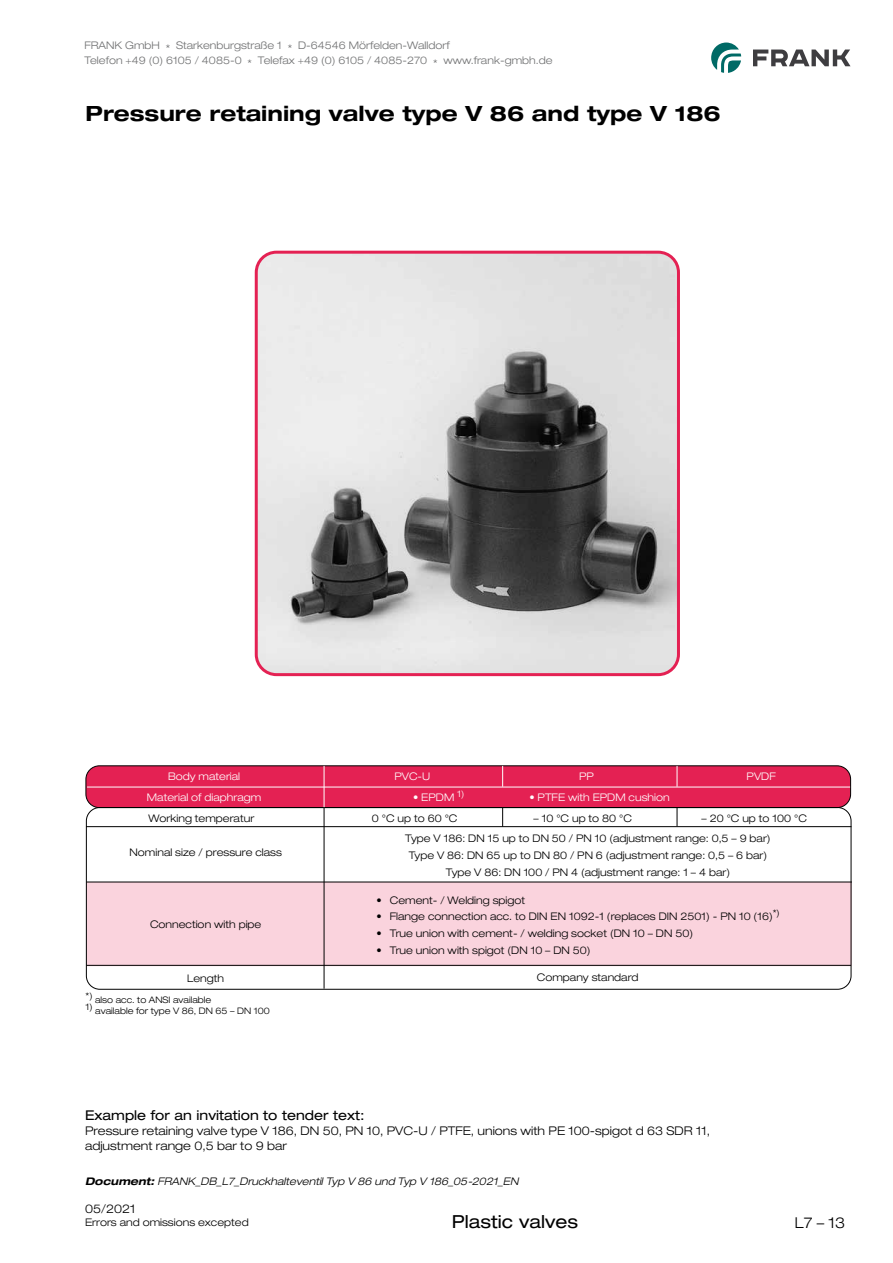
<style>
.page{position:relative;width:893px;height:1263px;background:#fff}
.page>*{position:absolute;margin:0;border:0;box-sizing:border-box;transform-origin:0 0}
.t1{font:700 expanded 21px "Helvetica Neue LT Pro";color:#000}
.t2{font:expanded 18px "Helvetica Neue LT Pro";color:#000}
.t3{font:300 expanded 15px "Helvetica Neue LT Pro";color:#000}
.t4{font:expanded 13.5px "Helvetica Neue LT Pro";color:#000}
.t5{font:300 expanded 12px/15px "Helvetica Neue LT Pro";color:#000}
.t6{font:300 expanded 10.5px/17px "Helvetica Neue LT Pro";color:#000;text-align:center}
.t7{font:300 expanded 10.5px/15px "Helvetica Neue LT Pro";color:#707172}
.t8{font:300 expanded 10.5px "Helvetica Neue LT Pro";color:#fff}
.t9{font:italic 300 expanded 10.5px "Helvetica Neue LT Pro";color:#000}
.t10{font:300 expanded 9px "Helvetica Neue LT Pro";color:#000}
.s1{font-weight:700}
</style>
<div class="page">
<svg style="left:711px;top:43px;width:30px;height:30px"></svg>
<svg style="left:753px;top:50px;width:97px;height:16px"></svg>
<img style="left:256px;top:252px;width:422px;height:423px">
<div style="left:255px;top:251px;width:425px;height:425px;border:3px solid #e42153;border-radius:20px"></div>
<div style="left:86px;top:882px;width:766px;height:84px;background:#fad3dd;border:2px solid #fad3dd"></div>
<div style="left:86px;top:766px;width:765px;height:41px;background:#e42153;border-radius:14px"></div>
<div style="left:86px;top:765px;width:765px;height:43px;border:1px solid #000;border-radius:14px"></div>
<div style="left:86px;top:807px;width:765px;height:183px;border:1px solid #000;border-radius:14px"></div>
<hr style="left:324px;top:807px;width:1px;height:182px;background:#000">
<hr style="left:87px;top:787px;width:763px;height:1px;background:#fff">
<svg style="left:677px;top:766px;width:1px;height:21px"></svg>
<svg style="left:502px;top:766px;width:1px;height:21px"></svg>
<svg style="left:677px;top:807px;width:1px;height:19px"></svg>
<svg style="left:502px;top:808px;width:1px;height:18px"></svg>
<hr style="left:86px;top:826px;width:765px;height:1px;background:#000">
<hr style="left:86px;top:882px;width:766px;height:1px;background:#000">
<hr style="left:86px;top:965px;width:765px;height:1px;background:#000">
<hr style="left:324px;top:766px;width:1px;height:41px;background:#fff">
<p class="t7" style="left:84px;top:38px;width:470px">FRANK GmbH * Starkenburgstraße 1 * D-64546 Mörfelden-Walldorf<br>Telefon +49 (0) 6105 / 4085-0 * Telefax +49 (0) 6105 / 4085-270 * www.frank-gmbh.de</p>
<h1 class="t1" style="left:86px;top:100px;width:637px">Pressure retaining valve type V 86 and type V 186</h1>
<p class="t8" style="left:168px;top:769px;width:74px">Body material</p>
<p class="t8" style="left:394px;top:769px;width:37px">PVC-U</p>
<p class="t8" style="left:579px;top:769px;width:16px">PP</p>
<p class="t8" style="left:747px;top:769px;width:31px">PVDF</p>
<p class="t8" style="left:147px;top:791px;width:116px">Material of diaphragm</p>
<p class="t8" style="left:413px;top:791px;width:53px">• EPDM <sup>1)</sup></p>
<p class="t8" style="left:529px;top:791px;width:142px">• PTFE with EPDM cushion</p>
<p class="t6" style="left:149px;top:810px;width:107px">Working temperatur</p>
<p class="t6" style="left:372px;top:810px;width:87px">0 °C up to 60 °C</p>
<p class="t6" style="left:534px;top:810px;width:100px">– 10 °C up to 80 °C</p>
<p class="t6" style="left:702px;top:810px;width:107px">– 20 °C up to 100 °C</p>
<p class="t6" style="left:130px;top:844px;width:154px">Nominal size / pressure class</p>
<p class="t6" style="left:150px;top:915px;width:113px">Connection with pipe</p>
<p class="t6" style="left:187px;top:969px;width:38px">Length</p>
<p class="t10" style="left:86px;top:990px;width:9px">*)</p>
<p class="t10" style="left:95px;top:994px;width:118px">also acc. to ANSI available</p>
<p class="t10" style="left:86px;top:1001px;width:9px">1)</p>
<p class="t10" style="left:95px;top:1005px;width:176px">available for type V 86, DN 65 – DN 100</p>
<p class="t6" style="left:405px;top:829px;width:367px">Type V 186: DN 15 up to DN 50 / PN 10 (adjustment range: 0,5 – 9 bar)<br>Type V 86: DN 65 up to DN 80 / PN 6 (adjustment range: 0,5 – 6 bar)<br>Type V 86: DN 100 / PN 4 (adjustment range: 1 – 4 bar)</p>
<p class="t6" style="left:376px;top:891px;width:150px">• Cement- / Welding spigot</p>
<p class="t6" style="left:376px;top:908px;width:405px">• Flange connection acc. to DIN EN 1092-1 (replaces DIN 2501) - PN 10 (16)<sup>*)</sup></p>
<p class="t6" style="left:376px;top:925px;width:318px">• True union with cement- / welding socket (DN 10 – DN 50)</p>
<p class="t6" style="left:376px;top:942px;width:216px">• True union with spigot (DN 10 – DN 50)</p>
<p class="t6" style="left:537px;top:969px;width:103px">Company standard</p>
<p class="t4" style="left:85px;top:1107px;width:281px">Example for an invitation to tender text:</p>
<p class="t5" style="left:85px;top:1123px;width:626px">Pressure retaining valve type V 186, DN 50, PN 10, PVC-U / PTFE, unions with PE 100-spigot d 63 SDR 11, adjustment range 0,5 bar to 9 bar</p>
<p class="t9" style="left:85px;top:1175px;width:435px"><span class="s1">Document:</span> FRANK_DB_L7_Druckhalteventil Typ V 86 und Typ V 186_05-2021_EN</p>
<p class="t5" style="left:85px;top:1201px;width:52px">05/2021</p>
<p class="t6" style="left:85px;top:1214px;width:165px">Errors and omissions excepted</p>
<h2 class="t2" style="left:452px;top:1210px;width:128px">Plastic valves</h2>
<h3 class="t3" style="left:795px;top:1213px;width:52px">L7 – 13</h3>
</div>
